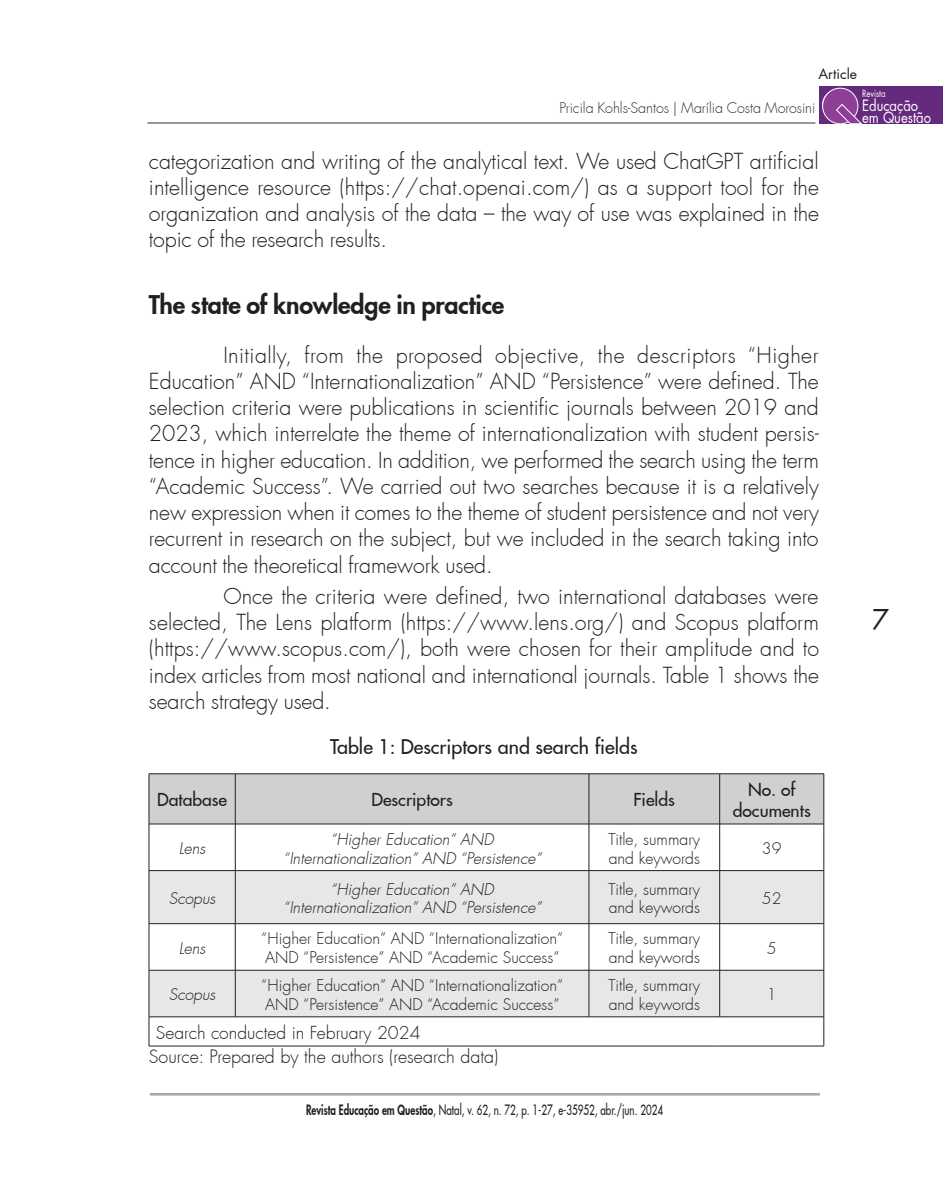
<style>
.page{position:relative;width:943px;height:1191px;background:#fff}
.page>*{position:absolute;margin:0;border:0;box-sizing:border-box;transform-origin:0 0}
.t1{font:28px "Futura LT Paneuropean";color:#231f20}
.Subtituloooo{font:800 25.2px "Futura LT Paneuropean";letter-spacing:-.005em;color:#231f20}
.Textoooo{font:300 21.7px/26.2px "Futura LT Paneuropean";letter-spacing:-.005em;color:#231f20;text-align:justify}
.Quadroooo{font:500 19.78px "Futura LT Paneuropean";color:#231f20}
.Legendaaaa{font:300 18.03px "Futura LT Paneuropean";color:#231f20}
.Titulooo_Ingles{font:500 17.5px/21px "Futura LT Paneuropean";color:#231f20;text-align:center}
.Titulooo_Ingles-2{font:300 17.5px "Futura LT Paneuropean";color:#231f20}
.Titulooo_Ingles-3{font:300 15.75px/18.9px "Futura LT Paneuropean";color:#231f20}
.Titulooo_Ingles-4{font:italic 300 15.75px/18.9px "Futura LT Paneuropean";color:#231f20;text-align:center}
.t2{font:15.22px/12.4px "Futura LT Paneuropean";color:#fff;scale:.86 1}
.t3{font:300 14.35px "Futura LT Paneuropean";letter-spacing:-.005em;color:#333}
.t4{font:500 14px "Futura LT Paneuropean";color:#231f20;scale:.7 1}
.t5{font:14px "Futura LT Paneuropean";color:#231f20}
.t6{font:9.8px "Futura LT Paneuropean";color:#fff;scale:.8 1}
.s1{font-weight:800}
</style>
<div class="page">
<hr style="left:150px;top:1093px;width:669px;height:2px;background:#a8a9ad">
<hr style="left:147px;top:123px;width:668px;height:1px;background:#333">
<div style="left:819px;top:87px;width:124px;height:37px;background:#652a7d"></div>
<div style="left:822px;top:89px;width:31px;height:31px;border:1px solid #fff;border-radius:50%"></div>
<div style="left:822px;top:88px;width:35px;height:36px;background:#8f3e97;border-radius:50%"></div>
<div style="left:822px;top:88px;width:36px;height:36px;border:1px solid #fff;border-radius:50%"></div>
<svg style="left:834px;top:103px;width:28px;height:21px"></svg>
<div style="left:150px;top:774px;width:673px;height:49px;background:#cfd0d2"></div>
<svg style="left:150px;top:871px;width:673px;height:145px;fill:#e6e7e9"></svg>
<hr style="left:149px;top:773px;width:86px;height:1px;background:#231f20">
<hr style="left:149px;top:774px;width:1px;height:50px;background:#231f20">
<hr style="left:235px;top:773px;width:354px;height:1px;background:#231f20">
<hr style="left:235px;top:774px;width:1px;height:50px;background:#231f20">
<hr style="left:589px;top:773px;width:130px;height:1px;background:#231f20">
<hr style="left:588px;top:774px;width:1px;height:50px;background:#231f20">
<hr style="left:719px;top:773px;width:105px;height:1px;background:#231f20">
<hr style="left:719px;top:774px;width:1px;height:50px;background:#231f20">
<hr style="left:823px;top:774px;width:1px;height:50px;background:#231f20">
<hr style="left:149px;top:823px;width:86px;height:1px;background:#231f20">
<hr style="left:149px;top:824px;width:1px;height:46px;background:#231f20">
<hr style="left:235px;top:823px;width:354px;height:1px;background:#231f20">
<hr style="left:235px;top:824px;width:1px;height:46px;background:#231f20">
<hr style="left:589px;top:823px;width:130px;height:1px;background:#231f20">
<hr style="left:588px;top:824px;width:1px;height:46px;background:#231f20">
<hr style="left:719px;top:823px;width:105px;height:1px;background:#231f20">
<hr style="left:719px;top:824px;width:1px;height:46px;background:#231f20">
<hr style="left:823px;top:824px;width:1px;height:46px;background:#231f20">
<hr style="left:149px;top:870px;width:86px;height:1px;background:#231f20">
<hr style="left:149px;top:870px;width:1px;height:53px;background:#231f20">
<hr style="left:235px;top:870px;width:354px;height:1px;background:#231f20">
<hr style="left:235px;top:870px;width:1px;height:53px;background:#231f20">
<hr style="left:589px;top:870px;width:130px;height:1px;background:#231f20">
<hr style="left:588px;top:870px;width:1px;height:53px;background:#231f20">
<hr style="left:719px;top:870px;width:105px;height:1px;background:#231f20">
<hr style="left:719px;top:870px;width:1px;height:53px;background:#231f20">
<hr style="left:823px;top:870px;width:1px;height:53px;background:#231f20">
<hr style="left:149px;top:923px;width:86px;height:1px;background:#231f20">
<hr style="left:149px;top:923px;width:1px;height:47px;background:#231f20">
<hr style="left:235px;top:923px;width:354px;height:1px;background:#231f20">
<hr style="left:235px;top:923px;width:1px;height:47px;background:#231f20">
<hr style="left:589px;top:923px;width:130px;height:1px;background:#231f20">
<hr style="left:588px;top:923px;width:1px;height:47px;background:#231f20">
<hr style="left:719px;top:923px;width:105px;height:1px;background:#231f20">
<hr style="left:719px;top:923px;width:1px;height:47px;background:#231f20">
<hr style="left:823px;top:923px;width:1px;height:47px;background:#231f20">
<hr style="left:149px;top:970px;width:86px;height:1px;background:#231f20">
<hr style="left:149px;top:970px;width:1px;height:46px;background:#231f20">
<hr style="left:235px;top:970px;width:354px;height:1px;background:#231f20">
<hr style="left:235px;top:970px;width:1px;height:46px;background:#231f20">
<hr style="left:589px;top:970px;width:130px;height:1px;background:#231f20">
<hr style="left:588px;top:970px;width:1px;height:46px;background:#231f20">
<hr style="left:719px;top:970px;width:105px;height:1px;background:#231f20">
<hr style="left:719px;top:970px;width:1px;height:46px;background:#231f20">
<hr style="left:823px;top:970px;width:1px;height:46px;background:#231f20">
<hr style="left:149px;top:1016px;width:86px;height:1px;background:#231f20">
<svg style="left:149px;top:1017px;width:1px;height:28px"></svg>
<hr style="left:235px;top:1016px;width:354px;height:1px;background:#231f20">
<hr style="left:589px;top:1016px;width:130px;height:1px;background:#231f20">
<hr style="left:719px;top:1016px;width:105px;height:1px;background:#231f20">
<svg style="left:823px;top:1017px;width:1px;height:28px"></svg>
<hr style="left:149px;top:1045px;width:86px;height:1px;background:#231f20">
<hr style="left:235px;top:1045px;width:354px;height:1px;background:#231f20">
<hr style="left:589px;top:1045px;width:130px;height:1px;background:#231f20">
<hr style="left:719px;top:1045px;width:105px;height:1px;background:#231f20">
<p class="t5" style="left:818px;top:63px;width:40px">Article</p>
<p class="t3" style="left:559px;top:96px;width:257px">Pricila Kohls-Santos | Marília Costa Morosini</p>
<p class="Textoooo" style="left:149px;top:146px;width:671px">categorization and writing of the analytical text. We used ChatGPT artificial intelligence resource (https://chat.openai.com/) as a support tool for the organization and analysis of the data – the way of use was explained in the topic of the research results.</p>
<p class="Subtituloooo" style="left:149px;top:282px;width:357px">The state of knowledge in practice</p>
<p class="Textoooo" style="left:149px;top:340px;width:671px;text-indent:74px">Initially, from the proposed objective, the descriptors “Higher Education” AND “Internationalization” AND “Persistence” were defined. The selection criteria were publications in scientific journals between 2019 and 2023, which interrelate the theme of internationalization with student persis&shy;tence in higher education. In addition, we performed the search using the term “Academic Success”. We carried out two searches because it is a relatively new expression when it comes to the theme of student persistence and not very recurrent in research on the subject, but we included in the search taking into account the theoretical framework used.</p>
<p class="Textoooo" style="left:149px;top:581px;width:672px;text-indent:74px">Once the criteria were defined, two international databases were selected, The Lens platform (https://www.lens.org/) and Scopus platform (https://www.scopus.com/), both were chosen for their amplitude and to index articles from most national and international journals. Table 1 shows the search strategy used.</p>
<p class="Quadroooo" style="left:330px;top:730px;width:309px">Table 1: Descriptors and search fields</p>
<p class="Titulooo_Ingles" style="left:157px;top:788px;width:72px">Database</p>
<p class="Titulooo_Ingles" style="left:371px;top:788px;width:83px">Descriptors</p>
<p class="Titulooo_Ingles" style="left:633px;top:788px;width:43px">Fields</p>
<p class="Titulooo_Ingles" style="left:732px;top:777px;width:79px">No. of documents</p>
<p class="Titulooo_Ingles-4" style="left:179px;top:837px;width:28px">Lens</p>
<p class="Titulooo_Ingles-4" style="left:283px;top:828px;width:260px">“Higher Education” AND “Internationalization” AND “Persistence”</p>
<p class="Titulooo_Ingles-3" style="left:608px;top:828px;width:93px">Title, summary and keywords</p>
<p class="Titulooo_Ingles-3" style="left:762px;top:838px;width:21px">39</p>
<p class="Titulooo_Ingles-4" style="left:169px;top:887px;width:48px">Scopus</p>
<p class="Titulooo_Ingles-4" style="left:283px;top:878px;width:260px">“Higher Education” AND “Internationalization” AND “Persistence”</p>
<p class="Titulooo_Ingles-3" style="left:608px;top:878px;width:93px">Title, summary and keywords</p>
<p class="Titulooo_Ingles-3" style="left:762px;top:887px;width:21px">52</p>
<p class="Titulooo_Ingles-4" style="left:179px;top:937px;width:28px">Lens</p>
<p class="Titulooo_Ingles-3" style="left:261px;top:928px;width:303px">“Higher Education” AND “Internationalization”<br>AND “Persistence” AND “Academic Success”</p>
<p class="Titulooo_Ingles-3" style="left:608px;top:928px;width:93px">Title, summary and keywords</p>
<p class="Titulooo_Ingles-3" style="left:766px;top:937px;width:11px">5</p>
<p class="Titulooo_Ingles-4" style="left:169px;top:984px;width:48px">Scopus</p>
<p class="Titulooo_Ingles-3" style="left:261px;top:974px;width:303px">“Higher Education” AND “Internationalization”<br>AND “Persistence” AND “Academic Success”</p>
<p class="Titulooo_Ingles-3" style="left:608px;top:974px;width:93px">Title, summary and keywords</p>
<p class="Titulooo_Ingles-3" style="left:766px;top:984px;width:11px">1</p>
<p class="Titulooo_Ingles-2" style="left:156px;top:1018px;width:266px">Search conducted in February 2024</p>
<p class="Legendaaaa" style="left:149px;top:1041px;width:351px">Source: Prepared by the authors (research data)</p>
<p class="t4" style="left:306px;top:1098px;width:511px"><span class="s1">Revista Educação em Questão</span>, Natal, v. 62, n. 72, p. 1-27, e-35952, abr./jun. 2024</p>
<p class="t6" style="left:862px;top:85px;width:31px">Revista</p>
<p class="t2" style="left:862px;top:98px;width:82px">Educação em Questão</p>
<p class="t1" style="left:872px;top:596px;width:19px">7</p>
</div>
